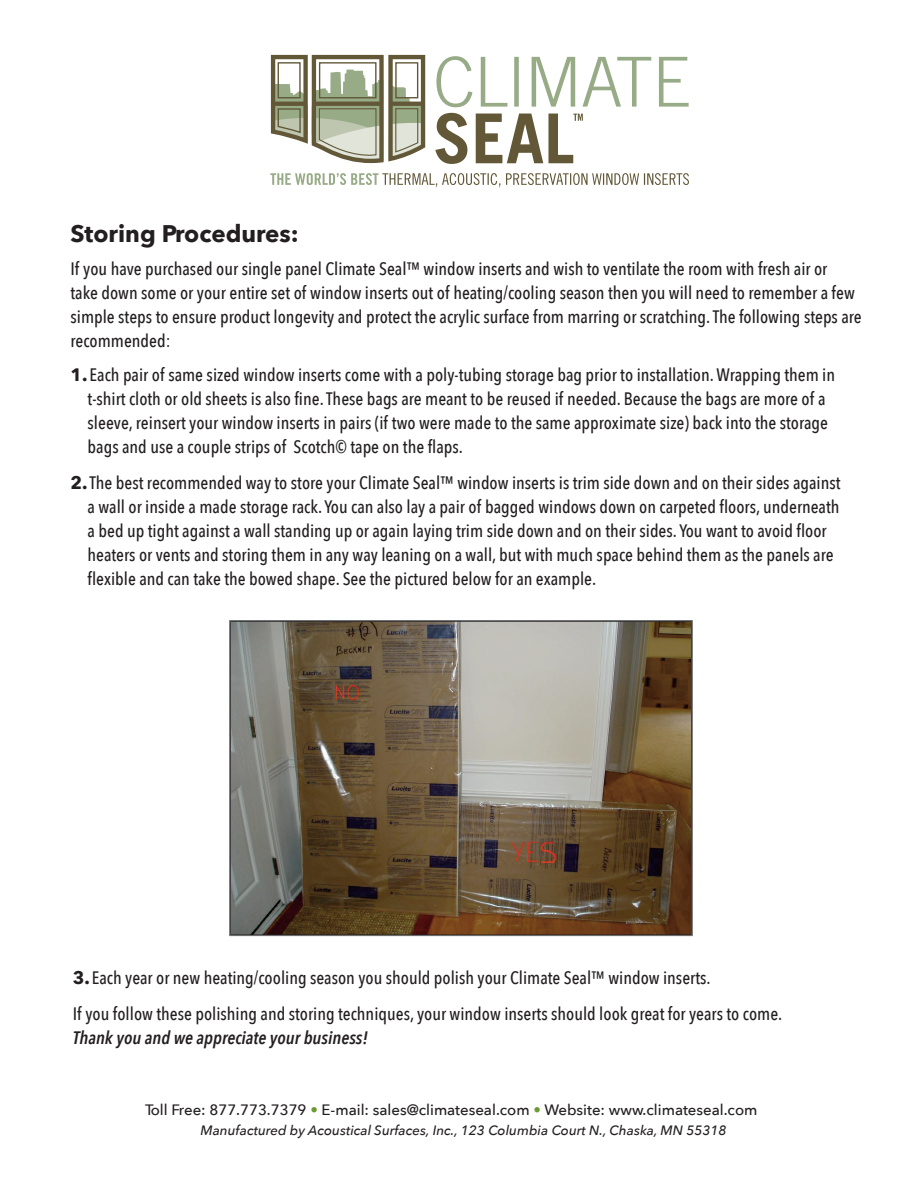
<style>
.page{position:relative;width:918px;height:1188px;background:#fff}
.page>*{position:absolute;margin:0;border:0;box-sizing:border-box;transform-origin:0 0}
.ParaStyle01-Leading{font:700 24px "Avenir Next";color:#231f20}
.ParaStyle06-Leading{font:500 18px/24px "Avenir Next Condensed";color:#231f20}
.ParaStyle09-Leading{font:500 18px "Avenir Next Condensed";color:#231f20}
.ParaStyle04-Leading{font:500 18px "Avenir Next Condensed";color:#231f20}
.ParaStyle01-Leading-2{font:500 18px "Avenir Next Condensed";color:#231f20}
.ParaStyle02-Leading{font:500 15px "Avenir Next";color:#231f20}
.ParaStyle02-Leading-2{font:italic 500 13.5px "Avenir Next";color:#231f20}
.s1{font-family:"Avenir Next";font-weight:700}
.s2{font-weight:600;font-style:italic}
.s3{color:#6e9a34}
</style>
<div class="page">
<img style="left:233px;top:623px;width:457px;height:310px">
<div style="left:230px;top:620px;width:463px;height:316px;border:1px solid #76787b"></div>
<svg style="left:271px;top:55px;width:154px;height:108px"></svg>
<svg style="left:270px;top:173px;width:419px;height:14px"></svg>
<svg style="left:436px;top:56px;width:253px;height:51px"></svg>
<svg style="left:435px;top:113px;width:148px;height:51px"></svg>
<p class="ParaStyle01-Leading" style="left:70px;top:212px;width:230px">Storing Procedures:</p>
<p class="ParaStyle06-Leading" style="left:70px;top:256px;width:793px">If you have purchased our single panel Climate Seal™ window inserts and wish to ventilate the room with fresh air or<br>take down some or your entire set of window inserts out of heating/cooling season then you will need to remember a few simple steps to ensure product longevity and protect the acrylic surface from marring or scratching. The following steps are recommended:</p>
<p class="ParaStyle09-Leading" style="left:70px;top:364px;width:766px"><span class="s1">1.</span> Each pair of same sized window inserts come with a poly-tubing storage bag prior to installation. Wrapping them in</p>
<p class="ParaStyle06-Leading" style="left:88px;top:387px;width:740px">t-shirt cloth or old sheets is also fine. These bags are meant to be reused if needed. Because the bags are more of a</p>
<p class="ParaStyle06-Leading" style="left:88px;top:411px;width:742px">sleeve, reinsert your window inserts in pairs (if two were made to the same approximate size) back into the storage</p>
<p class="ParaStyle06-Leading" style="left:88px;top:435px;width:377px">bags and use a couple strips of Scotch© tape on the flaps.</p>
<p class="ParaStyle04-Leading" style="left:70px;top:472px;width:772px"><span class="s1">2.</span>The best recommended way to store your Climate Seal™ window inserts is trim side down and on their sides against</p>
<p class="ParaStyle06-Leading" style="left:88px;top:495px;width:753px">a wall or inside a made storage rack. You can also lay a pair of bagged windows down on carpeted floors, underneath</p>
<p class="ParaStyle06-Leading" style="left:88px;top:519px;width:741px">a bed up tight against a wall standing up or again laying trim side down and on their sides. You want to avoid floor</p>
<p class="ParaStyle06-Leading" style="left:88px;top:543px;width:748px">heaters or vents and storing them in any way leaning on a wall, but with much space behind them as the panels are</p>
<p class="ParaStyle06-Leading" style="left:88px;top:567px;width:510px">flexible and can take the bowed shape. See the pictured below for an example.</p>
<p class="ParaStyle01-Leading-2" style="left:73px;top:967px;width:639px"><span class="s1">3.</span> Each year or new heating/cooling season you should polish your Climate Seal™ window inserts.</p>
<p class="ParaStyle06-Leading" style="left:73px;top:1001px;width:711px">If you follow these polishing and storing techniques, your window inserts should look great for years to come.<br><span class="s2">Thank you and we appreciate your business!</span></p>
<p class="ParaStyle02-Leading" style="left:145px;top:1097px;width:614px">Toll Free: 877.773.7379 <span class="s3">•</span> E-mail: sales@climateseal.com <span class="s3">•</span> Website: www.climateseal.com</p>
<p class="ParaStyle02-Leading-2" style="left:200px;top:1118px;width:528px">Manufactured by Acoustical Surfaces, Inc., 123 Columbia Court N., Chaska, MN 55318</p>
</div>
